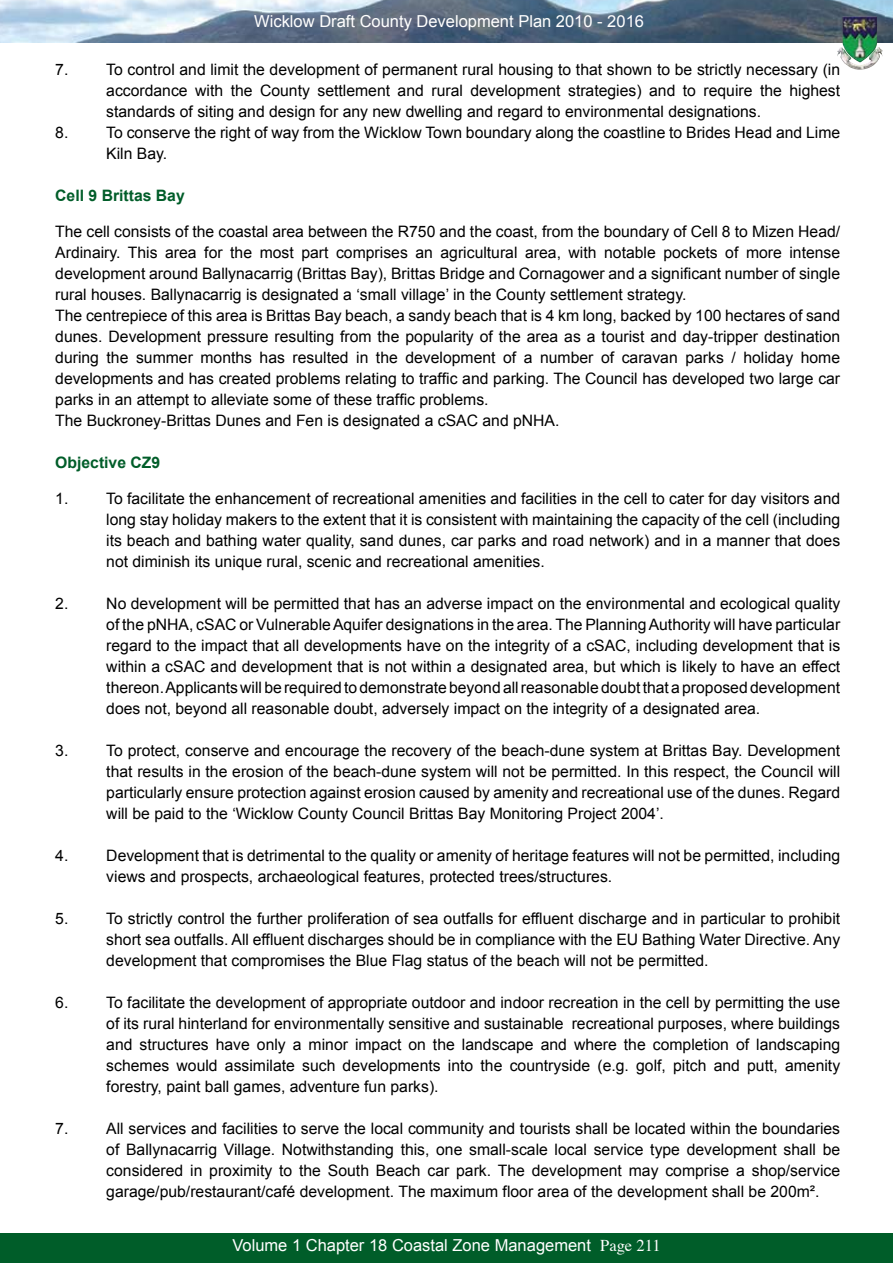
<style>
.page{position:relative;width:893px;height:1263px;background:#fff}
.page>*{position:absolute;margin:0;border:0;box-sizing:border-box;transform-origin:0 0}
.t1{font:16.5px "Arial";color:#fff}
.t2{font:16.5px "Times";color:#fff}
.t3{font:15.75px/21px "Arial";color:#000;text-align:justify}
.t4{font:700 15.75px "Arial";color:#005d29}
</style>
<div class="page">
<img style="left:0;top:0;width:893px;height:43px">
<div style="left:0;top:1233px;width:893px;height:30px;background:#005d29"></div>
<img style="left:837px;top:16px;width:46px;height:54px">
<p class="t1" style="left:254px;top:12px;width:391px">Wicklow Draft County Development Plan 2010 - 2016</p>
<p class="t3" style="left:55px;top:59px;width:15px">7.</p>
<p class="t3" style="left:106px;top:59px;width:735px">To control and limit the development of permanent rural housing to that shown to be strictly necessary (in accordance with the County settlement and rural development strategies) and to require the highest standards of siting and design for any new dwelling and regard to environmental designations.</p>
<p class="t3" style="left:55px;top:122px;width:15px">8.</p>
<p class="t3" style="left:106px;top:122px;width:735px">To conserve the right of way from the Wicklow Town boundary along the coastline to Brides Head and Lime<br>Kiln Bay.</p>
<p class="t4" style="left:55px;top:187px;width:131px">Cell 9 Brittas Bay</p>
<p class="t3" style="left:55px;top:221px;width:786px;text-align:left">The cell consists of the coastal area between the R750 and the coast, from the boundary of Cell 8 to Mizen Head/ Ardinairy. This area for the most part comprises an agricultural area, with notable pockets of more intense development around Ballynacarrig (Brittas Bay), Brittas Bridge and Cornagower and a significant number of single rural houses. Ballynacarrig is designated a ‘small village’ in the County settlement strategy.<br>The centrepiece of this area is Brittas Bay beach, a sandy beach that is 4 km long, backed by 100 hectares of sand dunes. Development pressure resulting from the popularity of the area as a tourist and day-tripper destination during the summer months has resulted in the development of a number of caravan parks / holiday home developments and has created problems relating to traffic and parking. The Council has developed two large car parks in an attempt to alleviate some of these traffic problems.<br>The Buckroney-Brittas Dunes and Fen is designated a cSAC and pNHA.</p>
<p class="t4" style="left:55px;top:454px;width:107px">Objective CZ9</p>
<p class="t3" style="left:55px;top:488px;width:15px">1.</p>
<p class="t3" style="left:106px;top:488px;width:735px">To facilitate the enhancement of recreational amenities and facilities in the cell to cater for day visitors and long stay holiday makers to the extent that it is consistent with maintaining the capacity of the cell (including its beach and bathing water quality, sand dunes, car parks and road network) and in a manner that does not diminish its unique rural, scenic and recreational amenities.</p>
<p class="t3" style="left:55px;top:593px;width:15px">2.</p>
<p class="t3" style="left:106px;top:593px;width:735px">No development will be permitted that has an adverse impact on the environmental and ecological quality of the pNHA, cSAC or Vulnerable Aquifer designations in the area. The Planning Authority will have particular regard to the impact that all developments have on the integrity of a cSAC, including development that is within a cSAC and development that is not within a designated area, but which is likely to have an effect thereon. Applicants will be required to demonstrate beyond all reasonable doubt that a proposed development does not, beyond all reasonable doubt, adversely impact on the integrity of a designated area.</p>
<p class="t3" style="left:55px;top:740px;width:15px">3.</p>
<p class="t3" style="left:106px;top:740px;width:735px">To protect, conserve and encourage the recovery of the beach-dune system at Brittas Bay. Development that results in the erosion of the beach-dune system will not be permitted. In this respect, the Council will particularly ensure protection against erosion caused by amenity and recreational use of the dunes. Regard will be paid to the ‘Wicklow County Council Brittas Bay Monitoring Project 2004’.</p>
<p class="t3" style="left:55px;top:845px;width:15px">4.</p>
<p class="t3" style="left:106px;top:845px;width:735px">Development that is detrimental to the quality or amenity of heritage features will not be permitted, including views and prospects, archaeological features, protected trees/structures.</p>
<p class="t3" style="left:55px;top:908px;width:15px">5.</p>
<p class="t3" style="left:106px;top:908px;width:735px">To strictly control the further proliferation of sea outfalls for effluent discharge and in particular to prohibit short sea outfalls. All effluent discharges should be in compliance with the EU Bathing Water Directive. Any development that compromises the Blue Flag status of the beach will not be permitted.</p>
<p class="t3" style="left:55px;top:992px;width:15px">6.</p>
<p class="t3" style="left:106px;top:992px;width:735px">To facilitate the development of appropriate outdoor and indoor recreation in the cell by permitting the use of its rural hinterland for environmentally sensitive and sustainable recreational purposes, where buildings and structures have only a minor impact on the landscape and where the completion of landscaping schemes would assimilate such developments into the countryside (e.g. golf, pitch and putt, amenity forestry, paint ball games, adventure fun parks).</p>
<p class="t3" style="left:55px;top:1118px;width:15px">7.</p>
<p class="t3" style="left:106px;top:1118px;width:735px">All services and facilities to serve the local community and tourists shall be located within the boundaries of Ballynacarrig Village. Notwithstanding this, one small-scale local service type development shall be considered in proximity to the South Beach car park. The development may comprise a shop/service garage/pub/restaurant/café development. The maximum floor area of the development shall be 200m².</p>
<p class="t1" style="left:232px;top:1236px;width:360px">Volume 1 Chapter 18 Coast l Zone Management</p>
<p class="t2" style="left:424px;top:1229px;width:46px">Page 1</p>
<p class="t2" style="left:600px;top:1230px;width:62px">Page 211</p>
</div>
